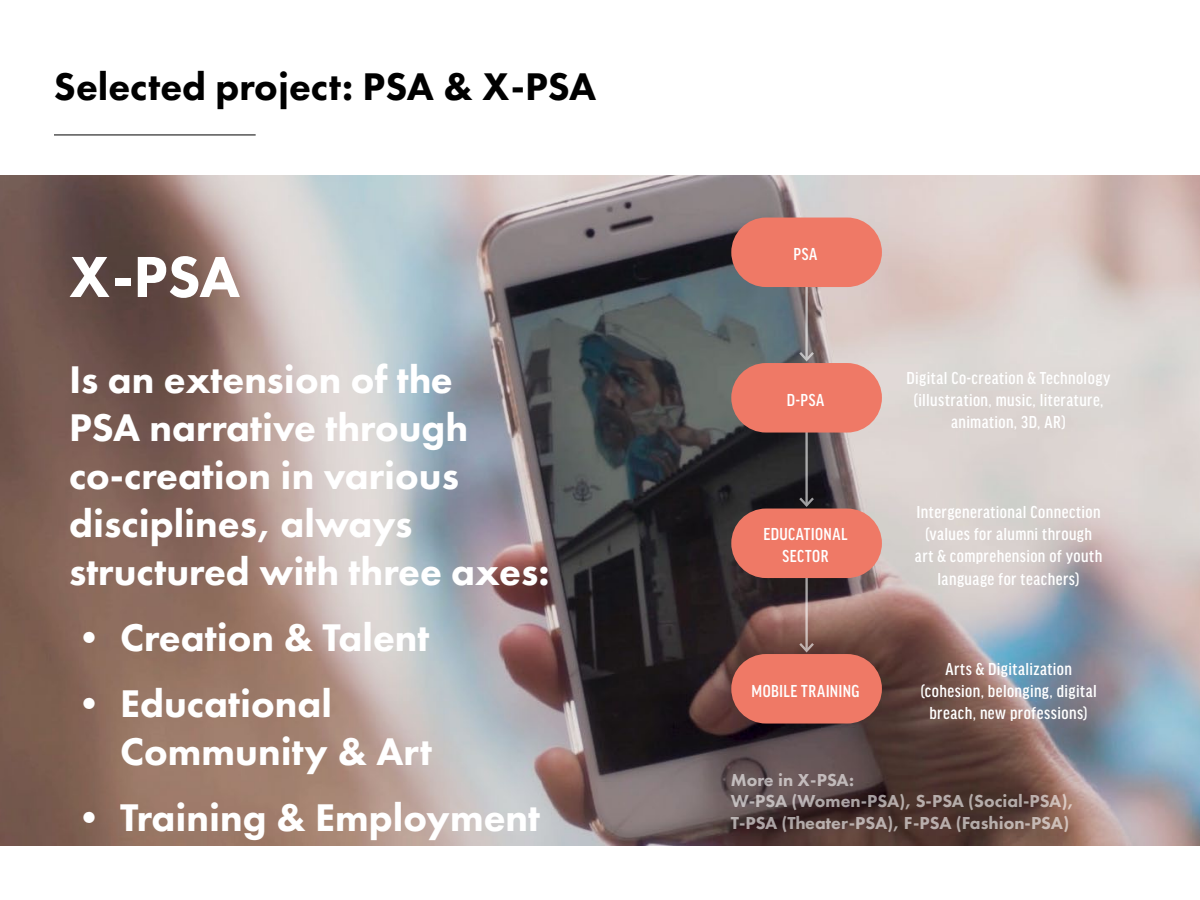
<style>
.page{position:relative;width:1200px;height:900px;background:#fff}
.page>*{position:absolute;margin:0;border:0;box-sizing:border-box;transform-origin:0 0}
.t1{font:800 60px "Futura PT";color:#fff}
.t2{font:800 40.05px/48px "Futura PT";color:#fff}
.t3{font:800 40.05px "Futura PT";color:#000}
.t4{font:500 condensed 18.45px/22px "Good Headline Pro";letter-spacing:.025em;color:#fff;text-align:center}
.t5{font:800 18px/21.6px "Futura PT";color:#fff}
</style>
<div class="page">
<img style="left:0;top:176px;width:1200px;height:670px">
<hr style="left:54px;top:135px;width:202px;height:1px;background:#000">
<hr style="left:805px;top:286px;width:3px;height:74px;background:#fff">
<svg style="left:798px;top:349px;width:17px;height:14px"></svg>
<hr style="left:805px;top:431px;width:3px;height:74px;background:#fff">
<svg style="left:798px;top:495px;width:17px;height:13px"></svg>
<hr style="left:805px;top:577px;width:3px;height:74px;background:#fff">
<svg style="left:798px;top:640px;width:17px;height:14px"></svg>
<div style="left:731px;top:218px;width:151px;height:69px;background:#ef7966;border-radius:35px"></div>
<div style="left:731px;top:363px;width:151px;height:70px;background:#ef7966;border-radius:35px"></div>
<div style="left:731px;top:509px;width:151px;height:69px;background:#ef7966;border-radius:35px"></div>
<div style="left:731px;top:654px;width:151px;height:70px;background:#ef7966;border-radius:35px"></div>
<h2 class="t3" style="left:54px;top:62px;width:544px">Selected project: PSA &amp; X-PSA</h2>
<h1 class="t1" style="left:69px;top:239px;width:173px">X-PSA</h1>
<h2 class="t2" style="left:69px;top:355px;width:482px">Is an extension of the<br>PSA narrative through co-creation in various disciplines, always structured with three axes:</h2>
<h2 class="t2" style="left:69px;top:613px;width:362px">• Creation &amp; Talent</h2>
<h2 class="t2" style="left:120px;top:679px;width:314px;text-indent:-51px">• Educational<br>Community &amp; Art</h2>
<h2 class="t2" style="left:69px;top:793px;width:473px">• Training &amp; Employment</h2>
<p class="t4" style="left:794px;top:243px;width:25px">PSA</p>
<p class="t4" style="left:787px;top:389px;width:39px">D-PSA</p>
<p class="t4" style="left:763px;top:523px;width:86px">EDUCATIONAL<br>SECTOR</p>
<p class="t4" style="left:752px;top:680px;width:109px">MOBILE TRAINING</p>
<p class="t4" style="left:907px;top:367px;width:206px">Digital Co-creation &amp; Technology (illustration, music, literature, animation, 3D, AR)</p>
<p class="t4" style="left:915px;top:501px;width:189px">Intergenerational Connection (values for alumni through art &amp; comprehension of youth language for teachers)</p>
<p class="t4" style="left:920px;top:658px;width:178px">Arts &amp; Digitalization (cohesion, belonging, digital breach, new professions)</p>
<p class="t5" style="left:731px;top:769px;width:345px">More in X-PSA:<br>W-PSA (Women-PSA), S-PSA (Social-PSA),<br>T-PSA (Theater-PSA), F-PSA (Fashion-PSA)</p>
</div>
